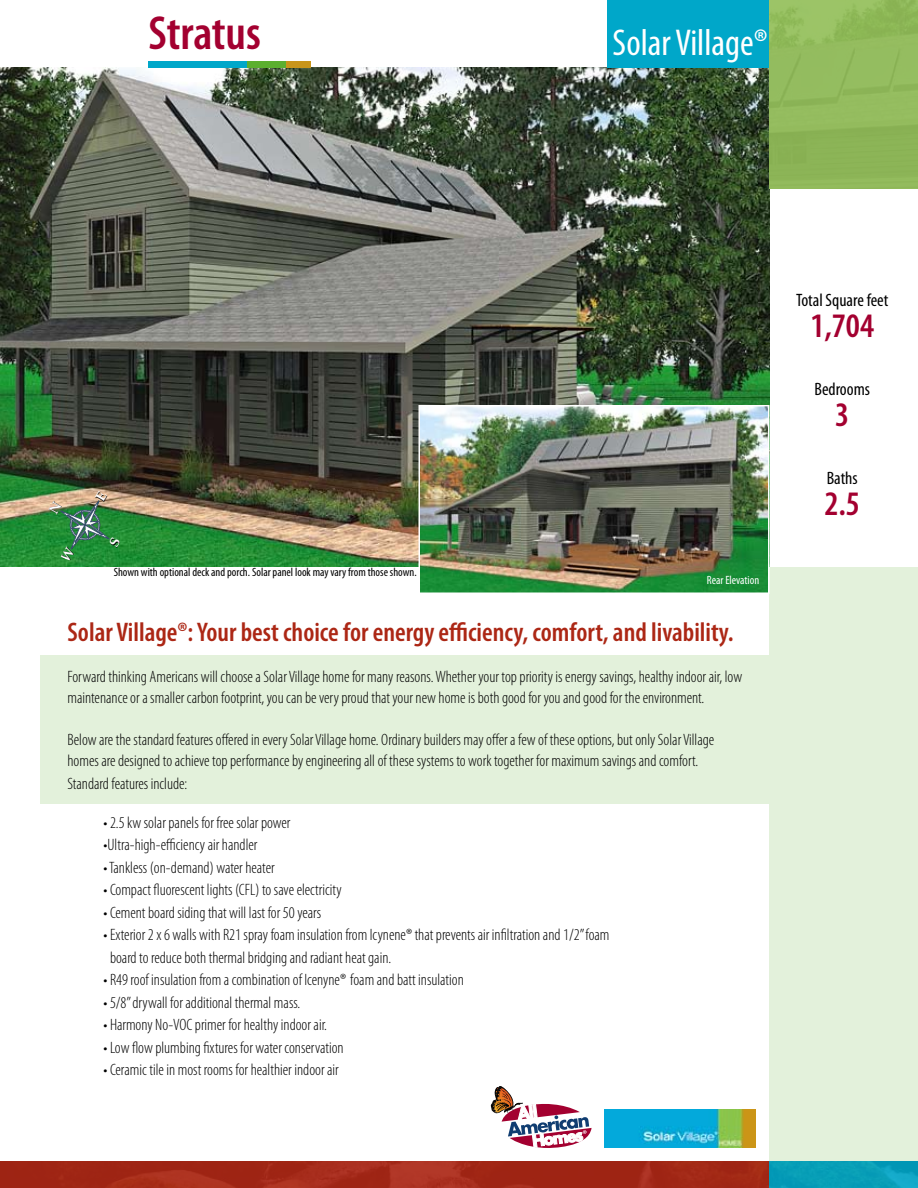
<style>
.page{position:relative;width:918px;height:1188px;background:#fff}
.page>*{position:absolute;margin:0;border:0;box-sizing:border-box;transform-origin:0 0}
.t1{font:600 condensed 48px "Myriad Pro";color:#a30030}
.t2{font:condensed 37.5px "Myriad Pro";color:#fff}
.t3{font:600 condensed 34.5px "Myriad Pro";color:#a30030}
.t4{font:600 condensed 27px "Myriad Pro";color:#ac2715}
.t5{font:condensed 18px "Myriad Pro";color:#000}
.t6{font:300 condensed 16.5px/21px "Myriad Pro";color:#000}
.t7{font:condensed 12px "Myriad Pro";color:#000}
.t8{font:condensed 12px "Myriad Pro";color:#fff}
</style>
<div class="page">
<svg style="left:0;top:1161px;width:770px;height:27px;fill:#9f2514"></svg>
<svg style="left:770px;top:1161px;width:148px;height:27px;fill:#079eb7"></svg>
<img style="left:0;top:68px;width:770px;height:499px">
<img style="left:770px;top:0;width:148px;height:189px">
<div style="left:770px;top:567px;width:148px;height:594px;background:#e3f1db"></div>
<div style="left:148px;top:61px;width:99px;height:7px;background:#00a7c9"></div>
<div style="left:247px;top:61px;width:39px;height:7px;background:#5baf2f"></div>
<div style="left:286px;top:61px;width:24px;height:7px;background:#c8951a"></div>
<div style="left:608px;top:0;width:162px;height:68px;background:#00a7c9"></div>
<img style="left:421px;top:408px;width:346px;height:183px">
<div style="left:418px;top:405px;width:352px;height:189px;border:2px solid #fff"></div>
<div style="left:40px;top:656px;width:730px;height:148px;background:#e3f1db"></div>
<img style="left:605px;top:1110px;width:151px;height:38px">
<svg style="left:491px;top:1086px;width:101px;height:62px"></svg>
<img style="left:49px;top:491px;width:72px;height:72px">
<h1 class="t1" style="left:148px;top:4px;width:114px">Stratus</h1>
<h2 class="t2" style="left:613px;top:20px;width:157px">Solar Village®</h2>
<p class="t7" style="left:114px;top:565px;width:305px">Shown with optional deck and porch. Solar panel look may vary from those shown.</p>
<p class="t8" style="left:707px;top:573px;width:54px">Rear Elevation</p>
<h3 class="t4" style="left:68px;top:616px;width:668px">Solar Village®: Your best choice for energy efficiency, comfort, and livability.</h3>
<p class="t6" style="left:68px;top:666px;width:676px">Forward thinking Americans will choose a Solar Village home for many reasons. Whether your top priority is energy savings, healthy indoor air, low maintenance or a smaller carbon footprint, you can be very proud that your new home is both good for you and good for the environment.</p>
<p class="t6" style="left:68px;top:729px;width:648px">Below are the standard features offered in every Solar Village home. Ordinary builders may offer a few of these options, but only Solar Village homes are designed to achieve top performance by engineering all of these systems to work together for maximum savings and comfort.</p>
<p class="t6" style="left:68px;top:773px;width:121px">Standard features include:</p>
<p class="t6" style="left:104px;top:812px;width:189px">• 2.5 kw solar panels for free solar power</p>
<p class="t6" style="left:104px;top:834px;width:156px">•Ultra-high-efficiency air handler</p>
<p class="t6" style="left:104px;top:857px;width:173px">• Tankless (on-demand) water heater</p>
<p class="t6" style="left:104px;top:879px;width:240px">• Compact fluorescent lights (CFL) to save electricity</p>
<p class="t6" style="left:104px;top:902px;width:219px">• Cement board siding that will last for 50 years</p>
<p class="t6" style="left:110px;top:923px;width:501px;line-height:22.5px;text-indent:-7px">• Exterior 2 x 6 walls with R21 spray foam insulation from Icynene® that prevents air infiltration and 1/2” foam board to reduce both thermal bridging and radiant heat gain.</p>
<p class="t6" style="left:104px;top:969px;width:362px">• R49 roof insulation from a combination of Icenyne® foam and batt insulation</p>
<p class="t6" style="left:104px;top:992px;width:198px">• 5/8” drywall for additional thermal mass.</p>
<p class="t6" style="left:104px;top:1014px;width:225px">• Harmony No-VOC primer for healthy indoor air.</p>
<p class="t6" style="left:104px;top:1037px;width:242px">• Low flow plumbing fixtures for water conservation</p>
<p class="t6" style="left:104px;top:1059px;width:237px">• Ceramic tile in most rooms for healthier indoor air</p>
<p class="t5" style="left:796px;top:289px;width:94px">Total Square feet</p>
<h3 class="t3" style="left:810px;top:304px;width:65px">1,704</h3>
<p class="t5" style="left:814px;top:378px;width:57px">Bedrooms</p>
<h3 class="t3" style="left:835px;top:393px;width:16px">3</h3>
<p class="t5" style="left:827px;top:467px;width:33px">Baths</p>
<h3 class="t3" style="left:824px;top:482px;width:37px">2.5</h3>
</div>
